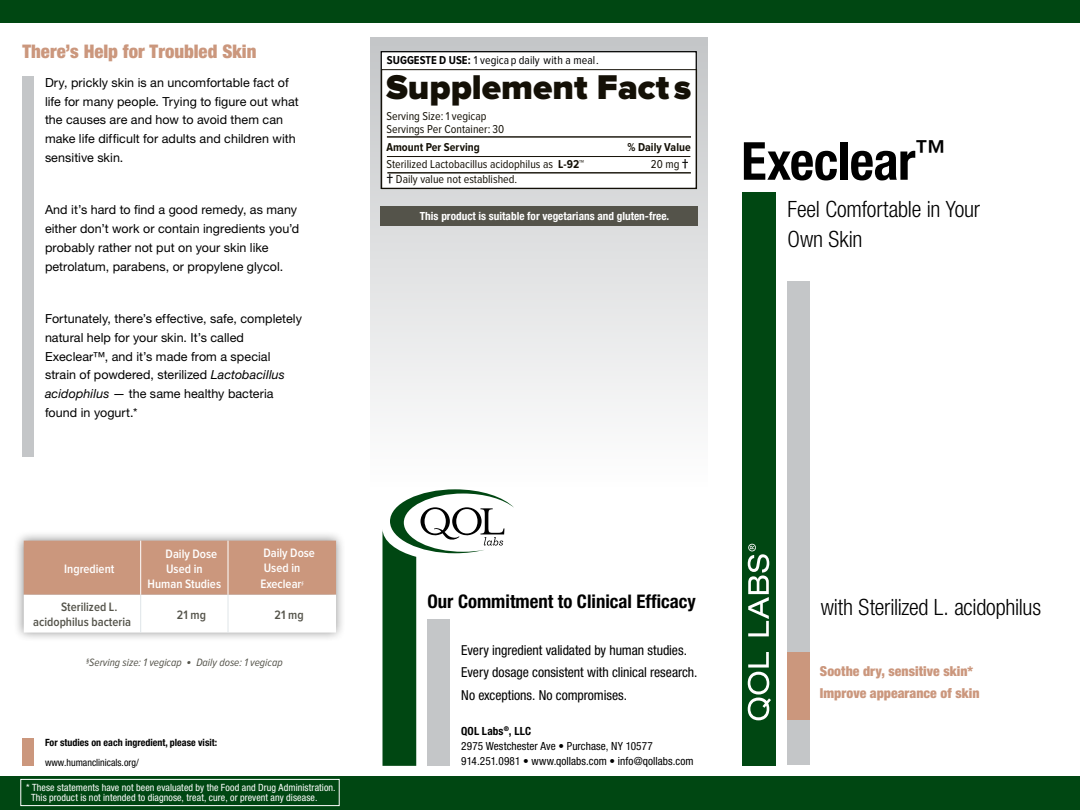
<style>
.page{position:relative;width:1080px;height:810px;background:#fff}
.page>*{position:absolute;margin:0;border:0;box-sizing:border-box;transform-origin:0 0}
.t1{font:700 condensed 52.5px "Helvetica Neue LT Std";letter-spacing:-.01em;color:#000}
.t2{font:900 35.62px "Proxima Nova";color:#141006}
.t3{font:26.38px "Proxima Nova Cond";color:#000}
.t4{font:300 condensed 22.5px/30px "Helvetica Neue LT Std";letter-spacing:-.01em;color:#000}
.t5{font:700 condensed 18.75px "Helvetica Neue LT Std";color:#000}
.t6{font:900 condensed 18.75px "Helvetica Neue LT Std";color:#cb977d}
.t7{font:condensed 13.75px/22.5px "Helvetica Neue LT Std";letter-spacing:-.005em;color:#000}
.t8{font:900 condensed 13.75px/22.5px "Helvetica Neue LT Std";letter-spacing:.005em;color:#cb977d}
.t9{font:600 12.62px/15.8px "Proxima Nova Cond";color:#fff}
.t10{font:600 12.62px/15.1px "Proxima Nova Cond";color:#54534a}
.t11{font:12.5px/18.8px "Helvetica Neue LT Std";letter-spacing:.005em;color:#000}
.t12{font:11.88px/12.9px "Proxima Nova Cond";color:#141006}
.t13{font:11.88px "Proxima Nova Cond";color:#000}
.t14{font:700 11.88px "Proxima Nova Cond";color:#141006}
.t15{font:condensed 11.25px/15px "Helvetica Neue LT Std";letter-spacing:.005em;color:#000}
.t16{font:700 condensed 11.25px "Helvetica Neue LT Std";color:#fff}
.t17{font:italic 11.12px "Proxima Nova Cond";color:#54534a}
.t18{font:condensed 10px/10px "Helvetica Neue LT Std";letter-spacing:.01em;color:#fff}
.t19{font:700 condensed 10px "Helvetica Neue LT Std";color:#000}
.t20{font:condensed 10px "Helvetica Neue LT Std";color:#000}
.t21{font:italic 600 5.12px "Proxima Nova Cond";color:#fff}
.s1{font-style:italic}
.s2{font-weight:700}
.s3{font-family:"Proxima Nova";font-size:14.25px}
</style>
<div class="page">
<div style="left:370px;top:38px;width:338px;height:449px;background:linear-gradient(to bottom,#b9bbbd,#fff)"></div>
<div style="left:381px;top:52px;width:315px;height:136px;background:#fff"></div>
<div style="left:0;top:776px;width:1080px;height:34px;background:#004712"></div>
<div style="left:0;top:0;width:1080px;height:22px;background:#004712"></div>
<div style="left:20px;top:779px;width:320px;height:27px;border:1px solid #fff"></div>
<svg style="left:382px;top:489px;width:132px;height:277px"></svg>
<div style="left:742px;top:192px;width:34px;height:574px;background:#004712"></div>
<div style="left:788px;top:281px;width:22px;height:484px;background:#c4c6c8"></div>
<svg style="left:748px;top:652px;width:23px;height:68px"></svg>
<svg style="left:748px;top:544px;width:21px;height:92px"></svg>
<div style="left:13px;top:530px;width:333px;height:113px;background:#000;opacity:.45"></div>
<svg style="left:24px;top:541px;width:312px;height:92px"></svg>
<hr style="left:140px;top:541px;width:1px;height:54px;background:#fff">
<hr style="left:228px;top:541px;width:1px;height:54px;background:#fff">
<hr style="left:140px;top:595px;width:1px;height:38px;background:#dfe5e8">
<hr style="left:228px;top:595px;width:1px;height:38px;background:#dfe5e8">
<div style="left:380px;top:207px;width:318px;height:19px;background:#54534a"></div>
<div style="left:22px;top:738px;width:12px;height:28px;background:#cb977d"></div>
<div style="left:22px;top:76px;width:12px;height:381px;background:#c4c6c8"></div>
<div style="left:381px;top:69px;width:316px;height:120px;border:1px solid #141006"></div>
<hr style="left:387px;top:156px;width:303px;height:1px;background:#141006">
<hr style="left:387px;top:136px;width:304px;height:2px;background:#141006">
<hr style="left:387px;top:172px;width:304px;height:2px;background:#141006">
<div style="left:788px;top:652px;width:22px;height:68px;background:#cb977d"></div>
<h3 class="t6" style="left:22px;top:40px;width:235px">There’s Help for Troubled Skin</h3>
<p class="t11" style="left:45px;top:73px;width:255px">Dry, prickly skin is an uncomfortable fact of life for many people. Trying to figure out what the causes are and how to avoid them can make life difficult for adults and children with sensitive skin.</p>
<p class="t11" style="left:45px;top:200px;width:256px">And it’s hard to find a good remedy, as many either don’t work or contain ingredients you’d probably rather not put on your skin like petrolatum, parabens, or propylene glycol.</p>
<p class="t11" style="left:45px;top:309px;width:258px">Fortunately, there’s effective, safe, completely natural help for your skin. It’s called Execlear™, and it’s made from a special strain of powdered, sterilized <span class="s1">Lactobacillus acidophilus</span> — the same healthy bacteria found in yogurt.*</p>
<p class="t13" style="left:387px;top:55px;width:214px"><span class="s2">SUGGESTE D USE:</span> 1 vegica p daily with a meal.</p>
<h2 class="t2" style="left:386px;top:71px;width:307px">Supplement Fact s</h2>
<p class="t12" style="left:386px;top:110px;width:119px">Serving Size: 1 vegicap<br>Servings Per Container: 30</p>
<p class="t14" style="left:386px;top:141px;width:95px">Amount Per Serving</p>
<p class="t14" style="left:628px;top:141px;width:65px">% Daily Value</p>
<p class="t12" style="left:386px;top:158px;width:199px">Sterilized Lactobacillus acidophilus as <span class="s2">L-92™</span></p>
<p class="t12" style="left:651px;top:158px;width:30px">20 mg</p>
<h3 class="t3" style="left:682px;top:156px;width:8px">†</h3>
<h3 class="t3" style="left:386px;top:172px;width:8px">†</h3>
<p class="t12" style="left:396px;top:173px;width:123px">Daily value not established.</p>
<p class="t16" style="left:420px;top:209px;width:251px">This product is suitable for vegetarians and gluten-free.</p>
<h1 class="t1" style="left:741px;top:129px;width:206px">Execlear<sup>™</sup></h1>
<h3 class="t4" style="left:788px;top:194px;width:194px">Feel Comfortable in Your<br>Own Skin</h3>
<p class="t9" style="left:64px;top:561px;width:52px">Ingredient</p>
<p class="t9" style="left:166px;top:546px;width:53px">Daily Dose</p>
<p class="t9" style="left:166px;top:561px;width:38px">Used in</p>
<p class="t9" style="left:148px;top:576px;width:75px">Human Studies</p>
<p class="t9" style="left:261px;top:545px;width:56px">Daily Dose<br>Used in<br>Execlear</p>
<p class="t21" style="left:301px;top:581px;width:4px">§</p>
<p class="t10" style="left:33px;top:600px;width:99px;text-indent:28px">Sterilized L. acidophilus bacteria</p>
<p class="t10" style="left:177px;top:607px;width:30px">21 mg</p>
<p class="t10" style="left:275px;top:607px;width:30px">21 mg</p>
<p class="t17" style="left:87px;top:658px;width:198px"><sup>§</sup>Serving size: 1 vegicap <span class="s3">•</span> Daily dose: 1 vegicap</p>
<p class="t19" style="left:45px;top:737px;width:174px">For studies on each ingredient, please visit:</p>
<p class="t20" style="left:45px;top:757px;width:95px">www.humanclinicals.org/</p>
<p class="t18" style="left:31px;top:782px;width:306px;text-indent:-5px">* These statements have not been evaluated by the Food and Drug Administration.<br>This product is not intended to diagnose, treat, cure, or prevent any disease.</p>
<h3 class="t5" style="left:428px;top:590px;width:270px">Our Commitment to Clinical Efficacy</h3>
<p class="t7" style="left:461px;top:638px;width:238px">Every ingredient validated by human studies.<br>Every dosage consistent with clinical research.<br>No exceptions. No compromises.</p>
<p class="t15" style="left:461px;top:723px;width:234px"><span class="s2">QOL Labs</span><sup>®</sup><span class="s2">, LLC<br></span>2975 Westchester Ave • Purchase, NY 10577<br>914.251.0981 • www.qollabs.com • info@qollabs.com</p>
<h3 class="t4" style="left:821px;top:592px;width:222px">with Sterilized L. acidophilus</h3>
<p class="t8" style="left:820px;top:659px;width:161px">Soothe dry, sensitive skin*<br>Improve appearance of skin</p>
</div>
